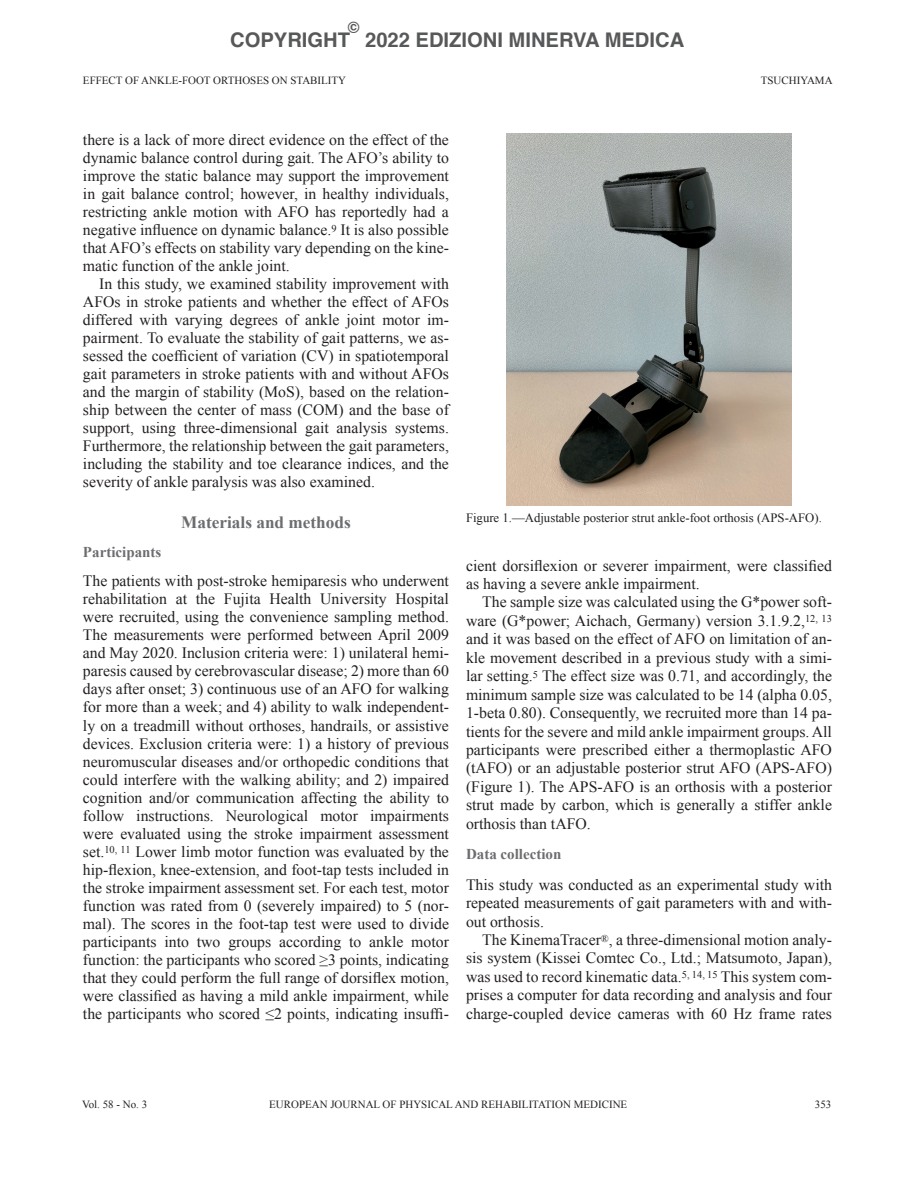
<style>
.page{position:relative;width:915px;height:1191px;background:#fff}
.page>*{position:absolute;margin:0;border:0;box-sizing:border-box;transform-origin:0 0}
.t1{font:700 20.1px "Helvetica";color:#57585a}
.Head1{font:700 17.25px "Times New Roman";color:#6c6d70}
.Paragraph_Post_Head{font:15.75px/18px "Times New Roman";color:#231f20;text-align:justify}
.Paragraph{font:15.75px/18.5px "Times New Roman";color:#231f20;text-align:justify}
.Paragraph_DropCap{font:15.75px/18px "Times New Roman";color:#231f20}
.t2{font:700 15.75px "Helvetica";color:#57585a}
.Head2{font:700 15px "Times New Roman";color:#6c6d70}
.Fig_Caption{font:12.75px "Times New Roman";color:#231f20}
.PIEDINO{font:10.95px "Times New Roman";color:#231f20}
.TESTATINA{font:10.95px "Times New Roman";color:#231f20}
</style>
<div class="page">
<img style="left:506px;top:134px;width:285px;height:371px">
<p class="t2" style="left:348px;top:15px;width:13px">©</p>
<p class="t1" style="left:365px;top:24px;width:320px">2022 EDIZIONI MINERVA MEDICA</p>
<p class="t1" style="left:230px;top:24px;width:121px">COPYRIGHT</p>
<p class="TESTATINA" style="left:83px;top:73px;width:108px">EFFECT OF ANKLE-FOOT</p>
<p class="TESTATINA" style="left:213px;top:73px;width:9px">ORTHOS</p>
<p class="TESTATINA" style="left:256px;top:73px;width:42px">ESON STABILITY</p>
<p class="TESTATINA" style="left:814px;top:73px;width:19px">MA</p>
<p class="Paragraph_DropCap" style="left:83px;top:130px;width:367px">there is a lack of more direct evidence on the effect of the dynamic balance control during gait. The AFO</p>
<p class="Paragraph_DropCap" style="left:83px;top:148px;width:367px;text-align:justify;text-indent:295px">’s ability to improve the static balance may support the improvement in gait balance control; however, in healthy individuals, restricting ankle motion with AFO</p>
<p class="Paragraph_DropCap" style="left:83px;top:202px;width:367px;text-align:justify;text-indent:232px">has reportedly had a negative influence on dynamic balance.<sup>9</sup> It is also possible that AFO</p>
<p class="Paragraph_DropCap" style="left:83px;top:238px;width:367px;text-indent:58px">’s effects on stability vary depending on the kine&shy;matic function of the ankle joint.</p>
<p class="Paragraph" style="left:99px;top:274px;width:351px">In this study, we examined stability improvement with</p>
<p class="Paragraph" style="left:83px;top:292px;width:12px">AFO</p>
<p class="Paragraph" style="left:114px;top:292px;width:308px">s in stroke patients and whether the effect of AFO</p>
<p class="Paragraph" style="left:83px;top:292px;width:367px;line-height:18px;text-indent:360px">s differed with varying degrees of ankle joint motor im&shy;pairment. To evaluate the stability of gait patterns, we as&shy;sessed the coefficient of variation (CV) in spatiotemporal gait parameters in stroke patients with and without AFO</p>
<p class="Paragraph" style="left:83px;top:364px;width:369px;line-height:18px;text-indent:360px">s and the margin of stability (MoS), based on the relation&shy;ship between the center of mass (COM) and the base of support, using three-dimensional gait analysis systems.<br>Furthermore, the relationship between the gait parameters, including the stability and toe clearance indices, and the severity of ankle paralysis was also examined.</p>
<p class="Head1" style="left:181px;top:510px;width:171px">Materials and methods</p>
<p class="Head2" style="left:83px;top:541px;width:80px">Participants</p>
<p class="Paragraph_Post_Head" style="left:83px;top:572px;width:367px">The patients with post-stroke hemiparesis who underwent rehabilitation at the Fujita Health University Hospital were recruited, using the convenience sampling method.<br>The measurements were performed between April 2009 and May 2020. Inclusion criteria were: 1) unilateral hemi&shy;paresis caused by cerebrovascular disease; 2) more than 60 days after onset; 3) continuous use of an AFO</p>
<p class="Paragraph_Post_Head" style="left:83px;top:680px;width:367px;text-indent:293px">for walking for more than a week; and 4) ability to walk independent&shy;ly on a treadmill without orthoses, handrails, or assistive devices. Exclusion criteria were: 1) a history of previous neuromuscular diseases and/or orthopedic conditions that could interfere with the walking ability; and 2) impaired cognition and/or communication affecting the ability to follow instructions. Neurological motor impairments were evaluated using the stroke impairment assessment set.<sup>10,</sup> <sup>11</sup> Lower limb motor function was evaluated by the hip-flexion, knee-extension, and foot-tap tests included in the stroke impairment assessment set. For each test, motor function was rated from 0 (severely impaired) to 5 (nor&shy;mal). The scores in the foot-tap test were used to divide participants into two groups according to ankle motor function: the participants who scored ≥3 points, indicating that they could perform the full range of dorsiflex motion, were classified as having a mild ankle impairment, while the participants who scored ≤2 points, indicating insuffi-</p>
<p class="Fig_Caption" style="left:466px;top:509px;width:332px">Figure 1.—Adjustable posterior strut ankle-foot orthosis (APS -AFO</p>
<p class="Fig_Caption" style="left:814px;top:509px;width:9px">).</p>
<p class="Paragraph_Post_Head" style="left:466px;top:556px;width:367px;line-height:18.5px">cient dorsiflexion or severer impairment, were classified as having a severe ankle impairment.</p>
<p class="Paragraph" style="left:466px;top:593px;width:367px;text-indent:16px">The sample size was calculated using the G*power soft&shy;ware (G*power; Aichach, Germany) version 3.1.9.2,<sup>12,</sup> <sup>13 </sup>and it was based on the effect of AFO</p>
<p class="Paragraph" style="left:466px;top:629px;width:367px;text-align:left;text-indent:243px">on limitation of an&shy;kle movement described in a previous study with a simi&shy;lar setting.<sup>5</sup> The effect size was 0.71, and accordingly, the minimum sample size was calculated to be 14 (alpha 0.05, 1-beta 0.80). Consequently, we recruited more than 14 pa&shy;tients for the severe and mild ankle impairment groups. All participants were prescribed either a thermoplastic AFO (tAFO</p>
<p class="Paragraph" style="left:507px;top:758px;width:223px">) or an adjustable posterior strut AFO</p>
<p class="Paragraph" style="left:755px;top:758px;width:51px">(APS -AFO</p>
<p class="Paragraph" style="left:826px;top:758px;width:7px">)</p>
<p class="Paragraph" style="left:466px;top:777px;width:148px">(Figure 1). The APS -AFO</p>
<p class="Paragraph" style="left:466px;top:777px;width:367px;text-indent:173px">is an orthosis with a posterior strut made by carbon, which is generally a stiffer ankle orthosis than tAFO</p>
<p class="Paragraph" style="left:586px;top:814px;width:5px">.</p>
<p class="Head2" style="left:466px;top:843px;width:97px">Data collection</p>
<p class="Paragraph_Post_Head" style="left:466px;top:875px;width:367px;line-height:18.5px">This study was conducted as an experimental study with repeated measurements of gait parameters with and with&shy;out orthosis.</p>
<p class="Paragraph" style="left:466px;top:930px;width:367px;text-indent:16px">The KinemaTracer<sup>®</sup>, a three-dimensional motion analy&shy;sis system (Kissei Comtec Co., Ltd.; Matsumoto, Japan), was used to record kinematic data.<sup>5,</sup> <sup>14,</sup> <sup>15</sup> This system com&shy;prises a computer for data recording and analysis and four charge-coupled device cameras with 60 Hz frame rates</p>
<p class="PIEDINO" style="left:82px;top:1097px;width:66px">Vol. 58 - No. 3</p>
<p class="PIEDINO" style="left:269px;top:1097px;width:357px">European Journal of Physical and Rehabilitation Medicine</p>
<p class="PIEDINO" style="left:814px;top:1097px;width:18px">353</p>
</div>
